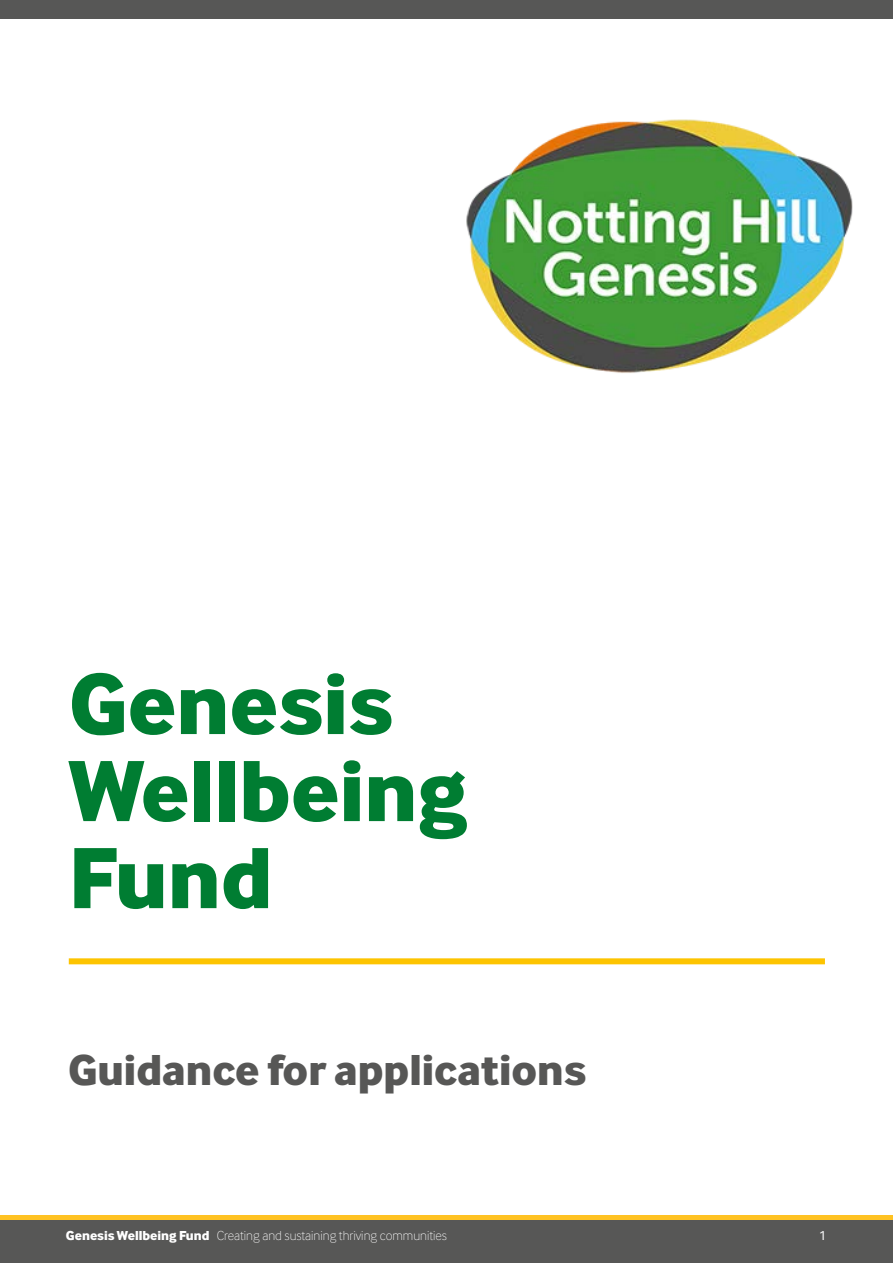
<style>
.page{position:relative;width:893px;height:1263px;background:#fff}
.page>*{position:absolute;margin:0;border:0;box-sizing:border-box;transform-origin:0 0}
.t1{font:800 90px/87px "Inter Face";color:#007d32}
.t2{font:800 45px "Inter Face";color:#575756}
.t3{font:100 13.5px "Inter Face";color:#fff}
.t4{font:13.5px "Inter Face";color:#fff}
.s1{font-weight:800}
</style>
<div class="page">
<div style="left:0;top:1215px;width:893px;height:7px;background:#ffc222"></div>
<div style="left:0;top:0;width:893px;height:19px;background:#575756"></div>
<div style="left:0;top:1220px;width:893px;height:43px;background:#575756"></div>
<div style="left:69px;top:958px;width:756px;height:6px;background:#fdc400"></div>
<img style="left:466px;top:119px;width:387px;height:254px">
<h1 class="t1" style="left:69px;top:658px;width:400px">Genesis<br>Wellbeing<br>Fund</h1>
<h2 class="t2" style="left:68px;top:1043px;width:520px">Guidance for applications</h2>
<p class="t3" style="left:66px;top:1228px;width:382px"><span class="s1">Genesis Wellbeing Fund</span> Creating and sustaining thriving communities</p>
<p class="t4" style="left:819px;top:1228px;width:9px">1</p>
</div>
